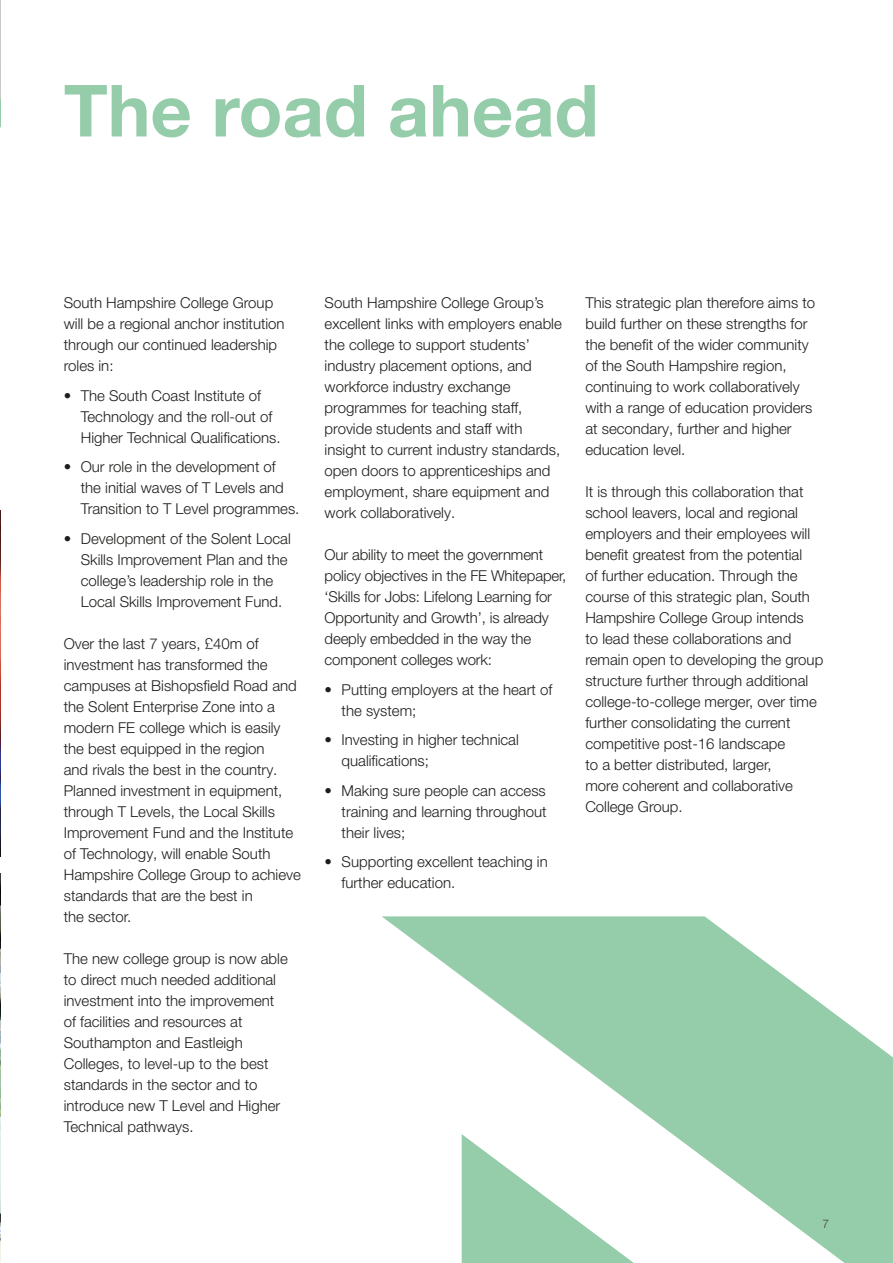
<style>
.page{position:relative;width:893px;height:1263px;background:#fff}
.page>*{position:absolute;margin:0;border:0;box-sizing:border-box;transform-origin:0 0}
.t1{font:700 72px "Helvetica Neue LT Pro";color:#95ccaa}
.t2{font:300 15px/21px "Helvetica Neue LT Pro";color:#1d1d1b}
.t3{font:300 12px "Helvetica Neue";color:#454444}
</style>
<div class="page">
<svg style="left:382px;top:916px;width:511px;height:347px;fill:#95ccaa"></svg>
<svg style="left:462px;top:1134px;width:172px;height:129px"></svg>
<img style="left:0;top:874px;width:1px;height:389px">
<img style="left:0;top:604px;width:1px;height:253px">
<svg style="left:0;top:0;width:1px;height:604px"></svg>
<h1 class="t1" style="left:64px;top:66px;width:536px">The road ahead</h1>
<p class="t2" style="left:64px;top:292px;width:222px">South Hampshire College Group will be a regional anchor institution through our continued leadership roles in:</p>
<p class="t2" style="left:81px;top:385px;width:201px;text-indent:-17px">• The South Coast Institute of<br>Technology and the roll-out of<br>Higher Technical Qualifications.</p>
<p class="t2" style="left:81px;top:456px;width:220px;text-indent:-17px">• Our role in the development of the initial waves of T Levels and<br>Transition to T Level programmes.</p>
<p class="t2" style="left:81px;top:528px;width:212px;text-indent:-17px">• Development of the Solent Local<br>Skills Improvement Plan and the college’s leadership role in the<br>Local Skills Improvement Fund.</p>
<p class="t2" style="left:64px;top:633px;width:239px">Over the last 7 years, £40m of investment has transformed the campuses at Bishopsfield Road and the Solent Enterprise Zone into a modern FE college which is easily the best equipped in the region<br>and rivals the best in the country.<br>Planned investment in equipment, through T Levels, the Local Skills<br>Improvement Fund and the Institute of Technology, will enable South<br>Hampshire College Group to achieve standards that are the best in<br>the sector.</p>
<p class="t2" style="left:64px;top:948px;width:225px">The new college group is now able to direct much needed additional investment into the improvement of facilities and resources at<br>Southampton and Eastleigh<br>Colleges, to level-up to the best standards in the sector and to introduce new T Level and Higher<br>Technical pathways.</p>
<p class="t2" style="left:325px;top:292px;width:239px">South Hampshire College Group’s excellent links with employers enable the college to support students’ industry placement options, and workforce industry exchange programmes for teaching staff, provide students and staff with insight to current industry standards, open doors to apprenticeships and employment, share equipment and work collaboratively.</p>
<p class="t2" style="left:325px;top:544px;width:243px">Our ability to meet the government policy objectives in the FE Whitepaper, ‘Skills for Jobs: Lifelong Learning for Opportunity and Growth’, is already deeply embedded in the way the component colleges work:</p>
<p class="t2" style="left:342px;top:679px;width:212px;text-indent:-17px">• Putting employers at the heart of the system;</p>
<p class="t2" style="left:342px;top:729px;width:179px;text-indent:-17px">• Investing in higher technical qualifications;</p>
<p class="t2" style="left:342px;top:780px;width:207px;text-align:justify;text-indent:-17px">• Making sure people can access training and learning throughout their lives;</p>
<p class="t2" style="left:342px;top:851px;width:208px;text-indent:-17px">• Supporting excellent teaching in further education.</p>
<p class="t2" style="left:585px;top:292px;width:231px">This strategic plan therefore aims to build further on these strengths for the benefit of the wider community of the South Hampshire region, continuing to work collaboratively with a range of education providers at secondary, further and higher education level.</p>
<p class="t2" style="left:585px;top:481px;width:239px">It is through this collaboration that school leavers, local and regional employers and their employees will benefit greatest from the potential<br>of further education. Through the course of this strategic plan, South Hampshire College Group intends<br>to lead these collaborations and remain open to developing the group structure further through additional college-to-college merger, over time further consolidating the current competitive post-16 landscape<br>to a better distributed, larger,<br>more coherent and collaborative College Group.</p>
<p class="t3" style="left:822px;top:1214px;width:8px">7</p>
</div>
